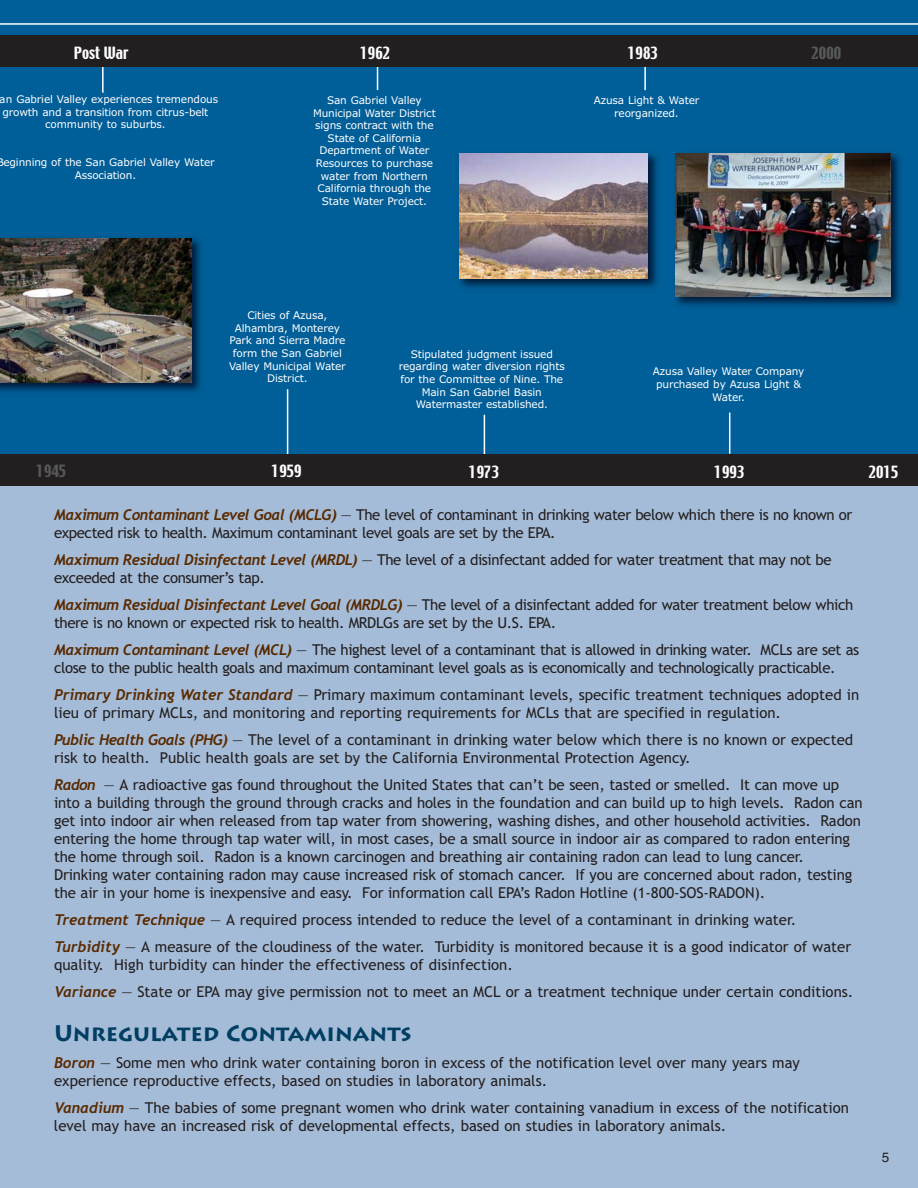
<style>
.page{position:relative;width:918px;height:1188px;background:#fff}
.page>*{position:absolute;margin:0;border:0;box-sizing:border-box;transform-origin:0 0}
.t1{font:700 22.5px "Lithos Pro";color:#003f62}
.t2{font:15px/18px "Trebuchet MS";letter-spacing:-.01em;color:#231f20}
.t3{font:15px "Techno";color:#fff}
.t4{font:15px "Techno";color:#58595b}
.t5{font:13.5px "Helvetica";color:#231f20}
.t6{font:10.5px/12.6px "Verdana";letter-spacing:-.015em;color:#fff;text-align:center}
.s1{font-family:"Trebuchet";font-weight:700;font-style:italic;color:#592a00}
</style>
<div class="page">
<div style="left:0;top:0;width:918px;height:454px;background:#005e98"></div>
<div style="left:0;top:477px;width:918px;height:711px;background:#a5bcd8"></div>
<hr style="left:102px;top:66px;width:2px;height:27px;background:#fff">
<hr style="left:287px;top:389px;width:1px;height:66px;background:#fff">
<svg style="left:377px;top:67px;width:1px;height:23px"></svg>
<hr style="left:484px;top:415px;width:1px;height:41px;background:#fff">
<div style="left:0;top:35px;width:918px;height:32px;background:#231f20"></div>
<div style="left:0;top:454px;width:918px;height:31px;background:#231f20"></div>
<hr style="left:0;top:23px;width:918px;height:2px;background:#fff">
<hr style="left:644px;top:67px;width:2px;height:23px;background:#fff">
<hr style="left:729px;top:413px;width:1px;height:41px;background:#fff">
<img style="left:0;top:238px;width:201px;height:154px">
<img style="left:0;top:238px;width:191px;height:144px">
<img style="left:675px;top:153px;width:225px;height:153px">
<img style="left:675px;top:153px;width:216px;height:144px">
<img style="left:459px;top:153px;width:199px;height:135px">
<img style="left:459px;top:153px;width:189px;height:126px">
<p class="t3" style="left:74px;top:45px;width:56px">Post War</p>
<p class="t3" style="left:360px;top:45px;width:31px">1962</p>
<p class="t6" style="left:0;top:94px;width:220px">an Gabriel Valley experiences tremendous</p>
<p class="t6" style="left:3px;top:107px;width:207px">growth and a transition from citrus-belt</p>
<p class="t6" style="left:45px;top:119px;width:122px">community to suburbs.</p>
<p class="t6" style="left:-4px;top:157px;width:220px">Beginning of the San Gabriel Valley Water<br>Association.</p>
<p class="t6" style="left:313px;top:95px;width:124px">San Gabriel Valley<br>Municipal Water District signs contract with the<br>State of California<br>Department of Water<br>Resources to purchase water from Northern<br>California through the<br>State Water Project.</p>
<p class="t3" style="left:628px;top:45px;width:31px">1983</p>
<p class="t6" style="left:594px;top:95px;width:107px">Azusa Light &amp; Water reorganized.</p>
<p class="t4" style="left:812px;top:45px;width:31px">2000</p>
<p class="t6" style="left:229px;top:310px;width:118px">Cities of Azusa,<br>Alhambra, Monterey<br>Park and Sierra Madre form the San Gabriel<br>Valley Municipal Water<br>District.</p>
<p class="t6" style="left:399px;top:349px;width:168px">Stipulated judgment issued regarding water diversion rights for the Committee of Nine. The<br>Main San Gabriel Basin<br>Watermaster established.</p>
<p class="t4" style="left:37px;top:463px;width:31px">1945</p>
<p class="t3" style="left:272px;top:463px;width:31px">1959</p>
<p class="t3" style="left:469px;top:464px;width:31px">1973</p>
<p class="t6" style="left:653px;top:366px;width:153px">Azusa Valley Water Company purchased by Azusa Light &amp;<br>Water.</p>
<p class="t3" style="left:715px;top:464px;width:31px">1993</p>
<p class="t3" style="left:869px;top:464px;width:31px">2015</p>
<p class="t2" style="left:54px;top:507px;width:800px"><span class="s1">Maximum Contaminant Level Goal (MCLG)</span> — The level of contaminant in drinking water below which there is no known or expected risk to health. Maximum contaminant level goals are set by the EPA.</p>
<p class="t2" style="left:54px;top:552px;width:779px"><span class="s1">Maximum Residual Disinfectant Level (MRDL)</span> — The level of a disinfectant added for water treatment that may not be exceeded at the consumer’s tap.</p>
<p class="t2" style="left:54px;top:597px;width:801px"><span class="s1">Maximum Residual Disinfectant Level Goal (MRDLG)</span> — The level of a disinfectant added for water treatment below which there is no known or expected risk to health. MRDLGs are set by the U.S. EPA.</p>
<p class="t2" style="left:54px;top:642px;width:807px"><span class="s1">Maximum Contaminant Level (MCL)</span> — The highest level of a contaminant that is allowed in drinking water. MCLs are set as close to the public health goals and maximum contaminant level goals as is economically and technologically practicable.</p>
<p class="t2" style="left:54px;top:687px;width:807px"><span class="s1">Primary Drinking Water Standard</span> — Primary maximum contaminant levels, specific treatment techniques adopted in lieu of primary MCLs, and monitoring and reporting requirements for MCLs that are specified in regulation.</p>
<p class="t2" style="left:54px;top:732px;width:801px"><span class="s1">Public Health Goals (PHG)</span> — The level of a contaminant in drinking water below which there is no known or expected risk to health. Public health goals are set by the California Environmental Protection Agency.</p>
<p class="t2" style="left:54px;top:777px;width:810px"><span class="s1">Radon</span> — A radioactive gas found throughout the United States that can’t be seen, tasted or smelled. It can move up into a building through the ground through cracks and holes in the foundation and can build up to high levels. Radon can get into indoor air when released from tap water from showering, washing dishes, and other household activities. Radon entering the home through tap water will, in most cases, be a small source in indoor air as compared to radon entering the home through soil. Radon is a known carcinogen and breathing air containing radon can lead to lung cancer.<br>Drinking water containing radon may cause increased risk of stomach cancer. If you are concerned about radon, testing the air in your home is inexpensive and easy. For information call EPA’s Radon Hotline (1-800-SOS-RADON).</p>
<p class="t2" style="left:54px;top:908px;width:799px;line-height:27px"><span class="s1">Treatment Technique</span> — A required process intended to reduce the level of a contaminant in drinking water.<br><span class="s1">Turbidity</span> — A measure of the cloudiness of the water. Turbidity is monitored because it is a good indicator of water</p>
<p class="t2" style="left:54px;top:953px;width:801px;line-height:27px">quality. High turbidity can hinder the effectiveness of disinfection.<br><span class="s1">Variance</span> — State or EPA may give permission not to meet an MCL or a treatment technique under certain conditions.</p>
<h1 class="t1" style="left:54px;top:1020px;width:359px">Unregulated Contaminants</h1>
<p class="t2" style="left:54px;top:1055px;width:748px"><span class="s1">Boron</span> — Some men who drink water containing boron in excess of the notification level over many years may experience reproductive effects, based on studies in laboratory animals.</p>
<p class="t2" style="left:54px;top:1100px;width:796px"><span class="s1">Vanadium</span> — The babies of some pregnant women who drink water containing vanadium in excess of the notification level may have an increased risk of developmental effects, based on studies in laboratory animals.</p>
<p class="t5" style="left:882px;top:1152px;width:9px">5</p>
</div>
